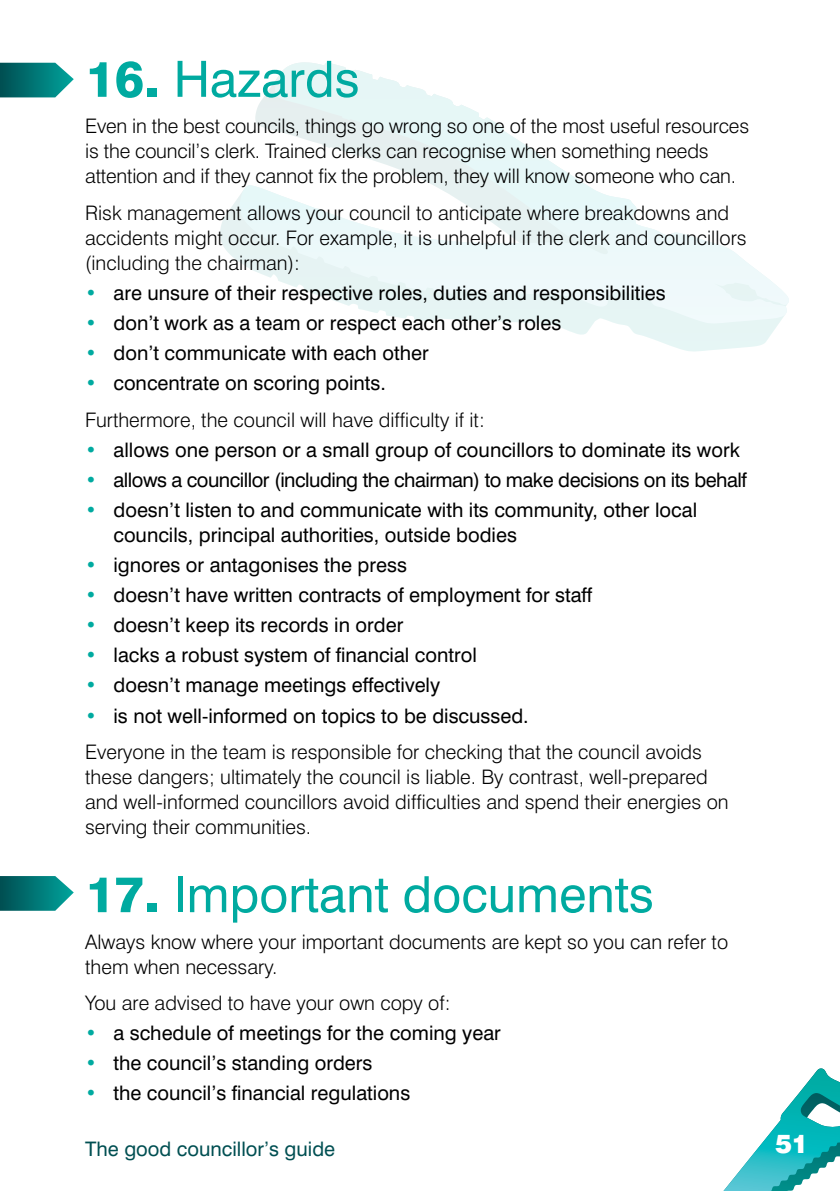
<style>
.page{position:relative;width:840px;height:1191px;background:#fff}
.page>*{position:absolute;margin:0;border:0;box-sizing:border-box;transform-origin:0 0}
.t1{font:50px "Swiss 721 BT";color:#00aaa0}
.t2{font:900 25.8px "Swiss 721 BT";color:#fff}
.t3{font:300 20px/25px "Swiss 721 BT";color:#000}
.t4{font:20px/24.4px "Swiss 721 BT";color:#000}
.t5{font:20px "Swiss 721 BT";letter-spacing:-.025em;color:#000}
.t6{font:20px "Swiss 721 BT";color:#004f52}
.s1{font-weight:800}
.s2{color:#00aaa0}
.s3{font-weight:400;color:#00aaa0}
.s4{font-weight:400}
</style>
<div class="page">
<svg style="left:723px;top:1068px;width:116px;height:123px"></svg>
<svg style="left:548px;top:324px;width:230px;height:26px"></svg>
<svg style="left:239px;top:62px;width:549px;height:262px"></svg>
<svg style="left:1px;top:63px;width:73px;height:34px;background:#208584"></svg>
<svg style="left:1px;top:876px;width:73px;height:34px;background:#208685"></svg>
<img style="left:0;top:62px;width:1px;height:849px">
<h1 class="t1" style="left:85px;top:49px;width:276px"><span class="s1">16.</span> Hazards</h1>
<p class="t3" style="left:85px;top:113px;width:665px">Even in the best councils, things go wrong so one of the most useful resources is the council’s clerk. Trained clerks can recognise when something needs attention and if they cannot fix the problem, they will know someone who can.</p>
<p class="t3" style="left:85px;top:200px;width:662px">Risk management allows your council to anticipate where breakdowns and accidents might occur. For example, it is unhelpful if the clerk and councillors (including the chairman):</p>
<p class="t4" style="left:85px;top:280px;width:581px"><span class="s2">•</span> are unsure of their respective roles, duties and responsibilities</p>
<p class="t4" style="left:85px;top:310px;width:477px"><span class="s2">•</span> don’t work as a team or respect each other’s roles</p>
<p class="t4" style="left:85px;top:340px;width:345px"><span class="s2">•</span> don’t communicate with each other</p>
<p class="t3" style="left:85px;top:365px;width:401px;line-height:36.4px"><span class="s3">•</span> <span class="s4">concentrate on scoring points.<br></span>Furthermore, the council will have difficulty if it:</p>
<p class="t4" style="left:85px;top:437px;width:656px"><span class="s2">•</span> allows one person or a small group of councillors to dominate its work</p>
<p class="t5" style="left:85px;top:467px;width:662px"><span class="s2">•</span> allows a councillor (including the chairman) to make decisions on its behalf</p>
<p class="t4" style="left:113px;top:497px;width:585px;text-indent:-28px"><span class="s2">•</span> doesn’t listen to and communicate with its community, other local councils, principal authorities, outside bodies</p>
<p class="t4" style="left:85px;top:552px;width:323px"><span class="s2">•</span> ignores or antagonises the press</p>
<p class="t4" style="left:85px;top:582px;width:508px"><span class="s2">•</span> doesn’t have written contracts of employment for staff</p>
<p class="t4" style="left:85px;top:612px;width:319px"><span class="s2">•</span> doesn’t keep its records in order</p>
<p class="t4" style="left:85px;top:643px;width:393px"><span class="s2">•</span> lacks a robust system of financial control</p>
<p class="t4" style="left:85px;top:673px;width:356px"><span class="s2">•</span> doesn’t manage meetings effectively</p>
<p class="t3" style="left:85px;top:697px;width:618px;line-height:36.4px"><span class="s3">•</span> <span class="s4">is not well-informed on topics to be discussed.<br></span>Everyone in the team is responsible for checking that the council avoids</p>
<p class="t3" style="left:85px;top:764px;width:644px">these dangers; ultimately the council is liable. By contrast, well-prepared and well-informed councillors avoid difficulties and spend their energies on serving their communities.</p>
<h1 class="t1" style="left:85px;top:864px;width:569px"><span class="s1">17.</span> Important documents</h1>
<p class="t3" style="left:85px;top:928px;width:644px">Always know where your important documents are kept so you can refer to them when necessary.</p>
<p class="t3" style="left:85px;top:990px;width:366px">You are advised to have your own copy of:</p>
<p class="t4" style="left:85px;top:1020px;width:417px"><span class="s2">•</span> a schedule of meetings for the coming year</p>
<p class="t4" style="left:85px;top:1050px;width:289px"><span class="s2">•</span> the council’s standing orders</p>
<p class="t4" style="left:85px;top:1081px;width:326px"><span class="s2">•</span> the council’s financial regulations</p>
<p class="t6" style="left:85px;top:1136px;width:251px">The good councillor’s guide</p>
<p class="t2" style="left:774px;top:1128px;width:35px">51</p>
</div>
